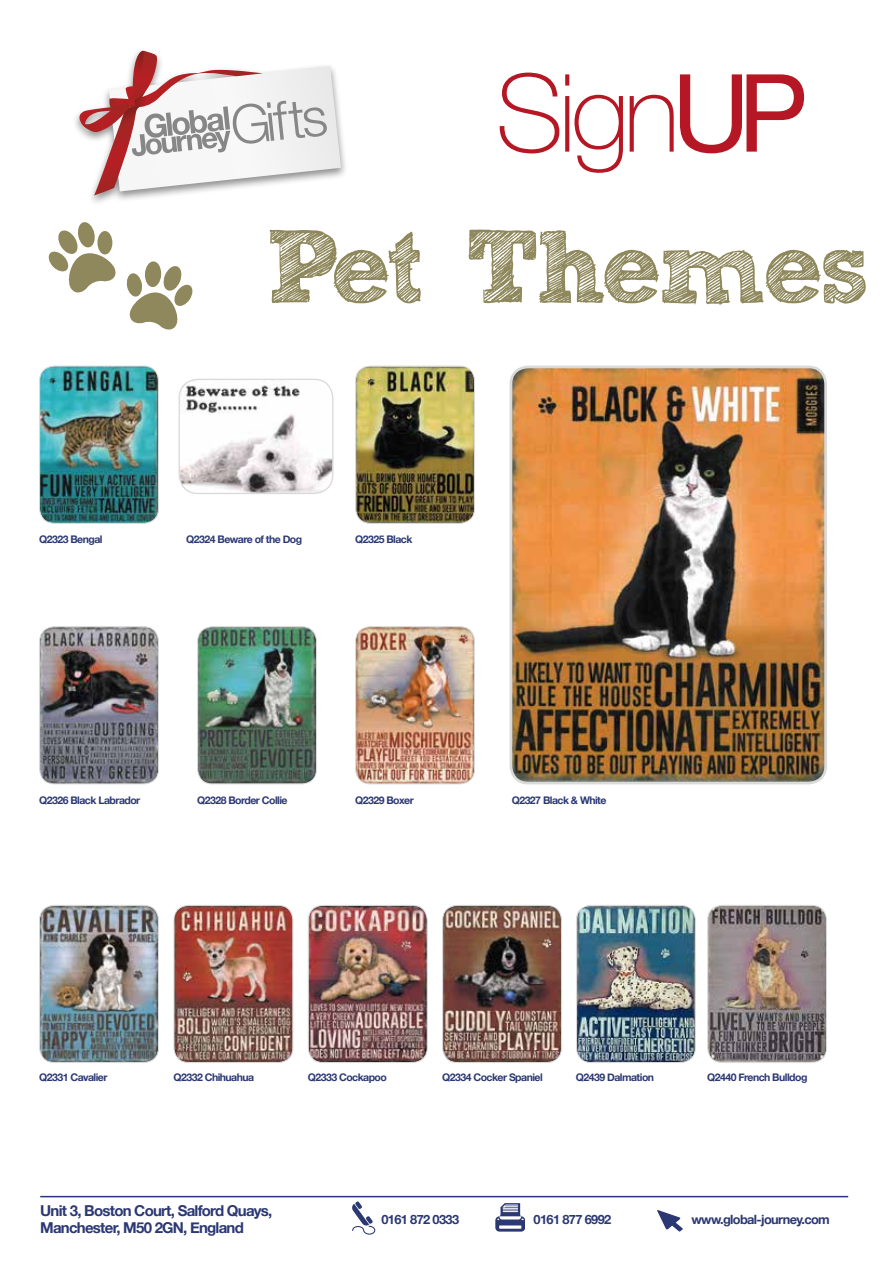
<style>
.page{position:relative;width:893px;height:1263px;background:#fff}
.page>*{position:absolute;margin:0;border:0;box-sizing:border-box;transform-origin:0 0}
.t1{font:100 108.15px "Helvetica Neue";color:#b51824}
.t2{font:700 103.05px "freeversion Sketch Block";letter-spacing:-.05em;color:#8f885c}
.t3{font:700 15px/16.5px "Helvetica Neue";letter-spacing:-.05em;color:#2b3873}
.t4{font:700 12.75px "Helvetica Neue";letter-spacing:-.05em;color:#2b3873}
.t5{font:700 10.5px "Helvetica Neue";letter-spacing:-.05em;color:#2b3873}
.s1{font-weight:400}
</style>
<div class="page">
<img style="left:709px;top:905px;width:117px;height:156px">
<div style="left:707px;top:905px;width:120px;height:158px;border:1px solid #dadada;border-radius:15px"></div>
<img style="left:40px;top:366px;width:117px;height:156px">
<div style="left:39px;top:366px;width:120px;height:158px;border:1px solid #dadada;border-radius:15px"></div>
<img style="left:199px;top:628px;width:117px;height:156px">
<div style="left:197px;top:626px;width:120px;height:158px;border:1px solid #dadada;border-radius:15px"></div>
<img style="left:356px;top:366px;width:118px;height:156px">
<div style="left:355px;top:366px;width:120px;height:158px;border:1px solid #dadada;border-radius:15px"></div>
<img style="left:41px;top:628px;width:117px;height:156px">
<div style="left:39px;top:626px;width:120px;height:158px;border:1px solid #dadada;border-radius:15px"></div>
<img style="left:179px;top:379px;width:154px;height:114px">
<div style="left:179px;top:379px;width:154px;height:115px;border:1px solid #dadada;border-radius:19px"></div>
<img style="left:444px;top:905px;width:117px;height:156px">
<div style="left:442px;top:905px;width:120px;height:158px;border:1px solid #dadada;border-radius:15px"></div>
<img style="left:357px;top:628px;width:117px;height:156px">
<div style="left:355px;top:626px;width:120px;height:158px;border:1px solid #dadada;border-radius:15px"></div>
<img style="left:175px;top:905px;width:118px;height:156px">
<div style="left:173px;top:905px;width:120px;height:158px;border:1px solid #dadada;border-radius:15px"></div>
<img style="left:308px;top:905px;width:118px;height:157px">
<div style="left:308px;top:905px;width:120px;height:158px;border:1px solid #dadada;border-radius:15px"></div>
<img style="left:576px;top:905px;width:118px;height:157px">
<div style="left:576px;top:905px;width:120px;height:158px;border:1px solid #dadada;border-radius:15px"></div>
<img style="left:41px;top:905px;width:117px;height:156px">
<div style="left:39px;top:905px;width:120px;height:158px;border:1px solid #dadada;border-radius:15px"></div>
<div style="left:72px;top:48px;width:276px;height:158px;background:#000;opacity:.45"></div>
<svg style="left:74px;top:51px;width:267px;height:146px"></svg>
<img style="left:511px;top:367px;width:313px;height:416px">
<div style="left:510px;top:366px;width:317px;height:418px;border:3px solid #dadada;border-radius:17px"></div>
<svg style="left:48px;top:222px;width:68px;height:71px"></svg>
<svg style="left:145px;top:261px;width:16px;height:26px"></svg>
<svg style="left:126px;top:265px;width:67px;height:65px"></svg>
<hr style="left:40px;top:1196px;width:808px;height:1px;background:#283583">
<svg style="left:352px;top:1201px;width:23px;height:33px"></svg>
<svg style="left:496px;top:1203px;width:29px;height:28px"></svg>
<svg style="left:657px;top:1210px;width:26px;height:21px"></svg>
<h1 class="t1" style="left:495px;top:31px;width:314px">Sign<span class="s1">UP</span></h1>
<h2 class="t2" style="left:265px;top:229px;width:606px">Pet Themes</h2>
<p class="t5" style="left:39px;top:531px;width:65px">Q2323 Bengal</p>
<p class="t5" style="left:186px;top:531px;width:118px">Q2324 Beware of the Dog</p>
<p class="t5" style="left:355px;top:531px;width:59px">Q2325 Black</p>
<p class="t5" style="left:39px;top:791px;width:103px">Q2326 Black Labrador</p>
<p class="t5" style="left:197px;top:792px;width:92px">Q2328 Border Collie</p>
<p class="t5" style="left:355px;top:792px;width:60px">Q2329 Boxer</p>
<p class="t5" style="left:512px;top:792px;width:96px">Q2327 Black &amp; White</p>
<p class="t5" style="left:39px;top:1069px;width:70px">Q2331 Cavalier</p>
<p class="t5" style="left:173px;top:1069px;width:82px">Q2332 Chihuahua</p>
<p class="t5" style="left:308px;top:1069px;width:81px">Q2333 Cockapoo</p>
<p class="t5" style="left:576px;top:1069px;width:80px">Q2439 Dalmation</p>
<p class="t5" style="left:442px;top:1069px;width:102px">Q2334 Cocker Spaniel</p>
<p class="t5" style="left:707px;top:1069px;width:102px">Q2440 French Bulldog</p>
<h3 class="t3" style="left:40px;top:1203px;width:234px">Unit 3, Boston Court, Salford Quays,<br>Manchester, M50 2GN, England</h3>
<p class="t4" style="left:381px;top:1210px;width:79px">0161 872 0333</p>
<p class="t4" style="left:534px;top:1210px;width:79px">0161 877 6992</p>
<p class="t4" style="left:691px;top:1210px;width:140px">www.global-journey.com</p>
</div>
